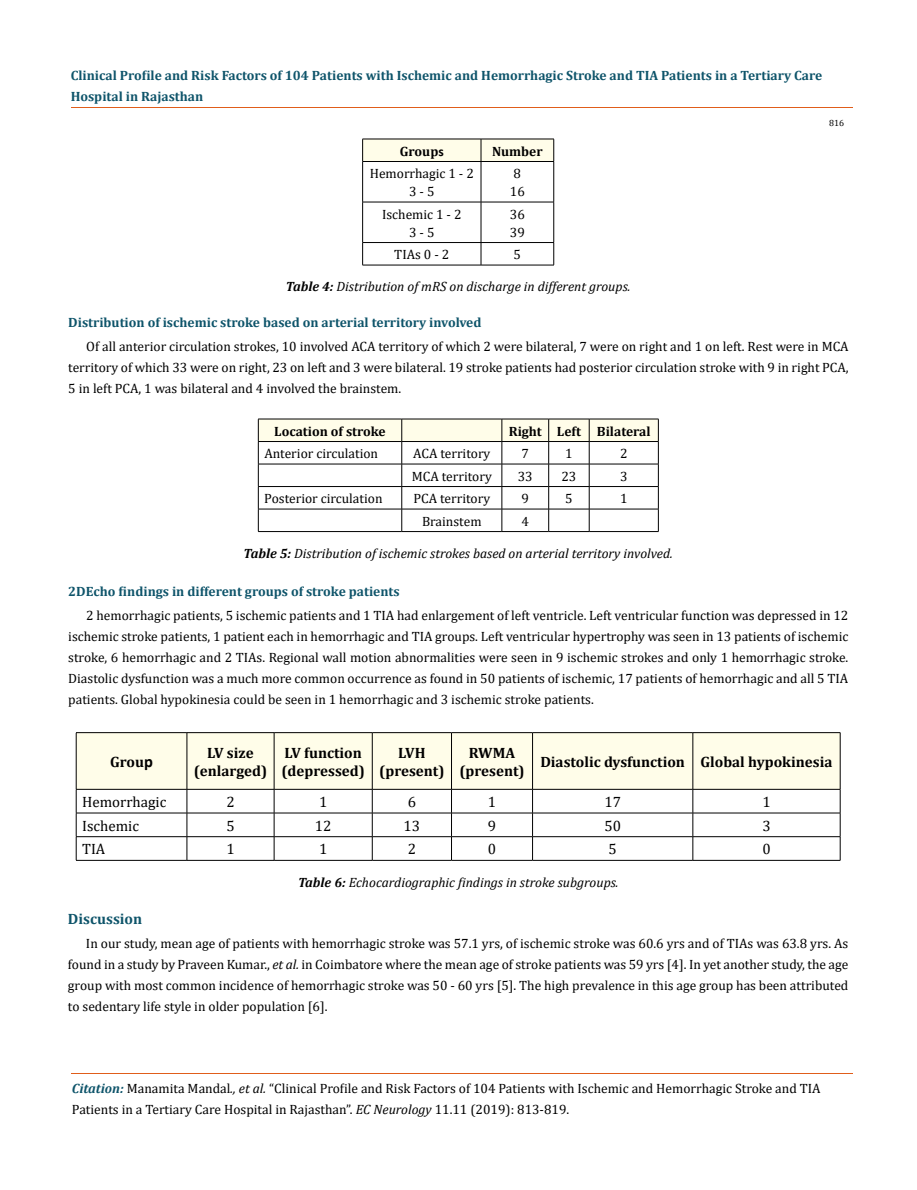
<style>
.page{position:relative;width:917px;height:1190px;background:#fff}
.page>*{position:absolute;margin:0;border:0;box-sizing:border-box;transform-origin:0 0}
.t1{font:700 15px/18px "Cambria";color:#000;text-align:center}
.t2{font:15px "Cambria";color:#000}
.t3{font:700 15px "Cambria";color:#0e546a}
.t4{font:13.5px/21px "Cambria";color:#000}
.t5{font:700 13.5px/21px "Cambria";color:#0e546a}
.t6{font:italic 13.5px "Cambria";color:#000}
.t7{font:700 13.5px "Cambria";color:#000}
.t8{font:9px "Cambria";color:#000}
.s1{font-family:"Calibri"}
.s2{font-weight:700}
.s3{font-family:"Calibri";font-size:16.5px}
.s4{font-style:italic}
.s5{font-weight:700;font-style:italic;color:#0e546a}
</style>
<div class="page">
<hr style="left:71px;top:108px;width:781px;height:1px;background:#e05d1a">
<hr style="left:71px;top:1073px;width:781px;height:1px;background:#e05d1a">
<svg style="left:258px;top:419px;width:401px;height:112px"></svg>
<hr style="left:258px;top:531px;width:144px;height:1px;background:#000">
<hr style="left:402px;top:531px;width:100px;height:1px;background:#000">
<hr style="left:502px;top:531px;width:46px;height:1px;background:#000">
<hr style="left:548px;top:531px;width:41px;height:1px;background:#000">
<hr style="left:589px;top:531px;width:69px;height:1px;background:#000">
<svg style="left:362px;top:139px;width:192px;height:22px"></svg>
<hr style="left:362px;top:161px;width:119px;height:1px;background:#000">
<hr style="left:362px;top:162px;width:1px;height:40px;background:#000">
<hr style="left:481px;top:161px;width:73px;height:1px;background:#000">
<hr style="left:480px;top:162px;width:1px;height:40px;background:#000">
<hr style="left:553px;top:162px;width:1px;height:40px;background:#000">
<hr style="left:362px;top:202px;width:119px;height:1px;background:#000">
<hr style="left:362px;top:202px;width:1px;height:40px;background:#000">
<hr style="left:481px;top:202px;width:73px;height:1px;background:#000">
<hr style="left:480px;top:202px;width:1px;height:40px;background:#000">
<hr style="left:553px;top:202px;width:1px;height:40px;background:#000">
<hr style="left:362px;top:242px;width:119px;height:1px;background:#000">
<svg style="left:362px;top:243px;width:1px;height:22px"></svg>
<hr style="left:481px;top:242px;width:73px;height:1px;background:#000">
<svg style="left:480px;top:243px;width:1px;height:22px"></svg>
<svg style="left:553px;top:243px;width:1px;height:22px"></svg>
<hr style="left:362px;top:265px;width:119px;height:1px;background:#000">
<hr style="left:481px;top:265px;width:73px;height:1px;background:#000">
<svg style="left:76px;top:732px;width:764px;height:128px"></svg>
<hr style="left:76px;top:860px;width:111px;height:1px;background:#000">
<hr style="left:187px;top:860px;width:87px;height:1px;background:#000">
<hr style="left:274px;top:860px;width:98px;height:1px;background:#000">
<hr style="left:372px;top:860px;width:79px;height:1px;background:#000">
<hr style="left:451px;top:860px;width:81px;height:1px;background:#000">
<hr style="left:532px;top:860px;width:160px;height:1px;background:#000">
<hr style="left:692px;top:860px;width:148px;height:1px;background:#000">
<p class="t5" style="left:71px;top:64px;width:753px">Clinical Profile and Risk Factors of 104 Patients with Ischemic and Hemorrhagic Stroke and TIA Patients in a Tertiary Care<br>Hospital in Rajasthan</p>
<p class="t7" style="left:400px;top:141px;width:45px">Group<span class="s1">s</span></p>
<p class="t7" style="left:492px;top:141px;width:52px">Number</p>
<p class="t4" style="left:370px;top:164px;width:106px;line-height:18px;text-align:center">Hemorrhagic 1 - 2<br>3 - 5</p>
<p class="t4" style="left:510px;top:164px;width:16px;line-height:18px">8<br>16</p>
<p class="t4" style="left:382px;top:205px;width:81px;line-height:18px;text-align:center">Ischemic 1 - 2<br>3 - 5</p>
<p class="t4" style="left:510px;top:205px;width:16px;line-height:18px">36<br>39</p>
<p class="t4" style="left:394px;top:244px;width:56px">TIAs 0 - 2</p>
<p class="t4" style="left:513px;top:244px;width:9px">5</p>
<p class="t6" style="left:286px;top:277px;width:346px"><span class="s2">Table 4:</span> Distribution of mRS on discharge in different groups.</p>
<p class="t8" style="left:829px;top:118px;width:16px">816</p>
<p class="t5" style="left:68px;top:312px;width:415px">Distribution of ischemic stroke based on arterial territory involved</p>
<p class="t4" style="left:68px;top:336px;width:782px;text-align:justify;text-indent:18px">Of all anterior circulation strokes, 10 involved ACA territory of which 2 were bilateral, 7 were on right and 1 on left. Rest were in MCA territory of which 33 were on right, 23 on left and 3 were bilateral. 19 stroke patients had posterior circulation stroke with 9 in right PCA, 5 in left PCA, 1 was bilateral and 4 involved the brainstem.</p>
<p class="t7" style="left:274px;top:421px;width:113px">Location of stroke</p>
<p class="t7" style="left:508px;top:421px;width:143px">Right Left Bilateral</p>
<p class="t4" style="left:264px;top:443px;width:115px">Anterior circulation</p>
<p class="t4" style="left:413px;top:443px;width:79px">ACA territory</p>
<p class="t4" style="left:521px;top:443px;width:9px">7</p>
<p class="t4" style="left:565px;top:443px;width:9px">1</p>
<p class="t4" style="left:620px;top:443px;width:9px">2</p>
<p class="t4" style="left:412px;top:465px;width:81px">MCA territory</p>
<p class="t4" style="left:518px;top:465px;width:16px">33</p>
<p class="t4" style="left:561px;top:465px;width:16px">23</p>
<p class="t4" style="left:620px;top:465px;width:9px">3</p>
<p class="t4" style="left:264px;top:488px;width:120px">Posterior circulation</p>
<p class="t4" style="left:413px;top:488px;width:78px">PCA territory</p>
<p class="t4" style="left:521px;top:488px;width:9px">9</p>
<p class="t4" style="left:565px;top:488px;width:9px">5</p>
<p class="t4" style="left:620px;top:488px;width:9px">1</p>
<p class="t4" style="left:422px;top:510px;width:61px">Brainstem</p>
<p class="t4" style="left:521px;top:510px;width:9px">4</p>
<p class="t6" style="left:243px;top:543px;width:431px"><span class="s2">Table 5:</span> Distribution of ischemic strokes based on arterial territory involved.</p>
<p class="t5" style="left:68px;top:580px;width:333px">2DEcho findings in different groups of stroke patients</p>
<p class="t4" style="left:68px;top:604px;width:781px;text-align:justify;text-indent:18px">2 hemorrhagic patients, 5 ischemic patients and 1 TIA had enlargement of left ventricle. Left ventricular function was depressed in 12 ischemic stroke patients, 1 patient each in hemorrhagic and TIA groups. Left ventricular hypertrophy was seen in 13 patients of ischemic stroke, 6 hemorrhagic and 2 TIAs. Regional wall motion abnormalities were seen in 9 ischemic strokes and only 1 hemorrhagic stroke.<br>Diastolic dysfunction was a much more common occurrence as found in 50 patients of ischemic, 17 patients of hemorrhagic and all 5 TIA patients. Global hypokinesia could be seen in 1 hemorrhagic and 3 ischemic stroke patients.</p>
<p class="t1" style="left:110px;top:752px;width:44px">Grou<span class="s3">p</span></p>
<p class="t1" style="left:194px;top:743px;width:75px">LV size (enlarged)</p>
<p class="t1" style="left:281px;top:743px;width:85px;text-align:left">LV function (depressed)</p>
<p class="t1" style="left:379px;top:743px;width:67px">LVH (present)</p>
<p class="t1" style="left:459px;top:743px;width:67px">RWMA (present)</p>
<p class="t1" style="left:540px;top:752px;width:293px">Diastolic dysfunction Global hypokinesia</p>
<p class="t2" style="left:82px;top:793px;width:86px">Hemorrhagic</p>
<p class="t2" style="left:226px;top:793px;width:10px">2</p>
<p class="t2" style="left:319px;top:793px;width:10px">1</p>
<p class="t2" style="left:408px;top:793px;width:10px">6</p>
<p class="t2" style="left:488px;top:793px;width:10px">1</p>
<p class="t2" style="left:604px;top:793px;width:18px">17</p>
<p class="t2" style="left:762px;top:793px;width:10px">1</p>
<p class="t2" style="left:82px;top:816px;width:58px">Ischemic</p>
<p class="t2" style="left:226px;top:816px;width:10px">5</p>
<p class="t2" style="left:315px;top:816px;width:18px">12</p>
<p class="t2" style="left:403px;top:816px;width:18px">13</p>
<p class="t2" style="left:488px;top:816px;width:10px">9</p>
<p class="t2" style="left:604px;top:816px;width:18px">50</p>
<p class="t2" style="left:762px;top:816px;width:10px">3</p>
<p class="t2" style="left:82px;top:840px;width:25px">TIA</p>
<p class="t2" style="left:226px;top:840px;width:10px">1</p>
<p class="t2" style="left:319px;top:840px;width:10px">1</p>
<p class="t2" style="left:408px;top:840px;width:10px">2</p>
<p class="t2" style="left:488px;top:840px;width:10px">0</p>
<p class="t2" style="left:608px;top:840px;width:10px">5</p>
<p class="t2" style="left:762px;top:840px;width:10px">0</p>
<p class="t6" style="left:298px;top:873px;width:322px"><span class="s2">Table 6:</span> Echocardiographic findings in stroke subgroups.</p>
<p class="t3" style="left:68px;top:908px;width:76px">Discussion</p>
<p class="t4" style="left:68px;top:932px;width:782px;text-align:justify;text-indent:18px">In our study, mean age of patients with hemorrhagic stroke was 57.1 yrs, of ischemic stroke was 60.6 yrs and of TIAs was 63.8 yrs. As found in a study by Praveen Kumar., <span class="s4">et al.</span> in Coimbatore where the mean age of stroke patients was 59 yrs [4]. In yet another study, the age group with most common incidence of hemorrhagic stroke was 50 - 60 yrs [5]. The high prevalence in this age group has been attributed to sedentary life style in older population [6].</p>
<p class="t4" style="left:72px;top:1077px;width:750px"><span class="s5">Citation:</span> Manamita Mandal<span class="s4">., et al.</span> “Clinical Profile and Risk Factors of 104 Patients with Ischemic and Hemorrhagic Stroke and TIA<br>Patients in a Tertiary Care Hospital in Rajasthan”. <span class="s4">EC Neurology</span> 11.11 (2019): 813-819.</p>
</div>
